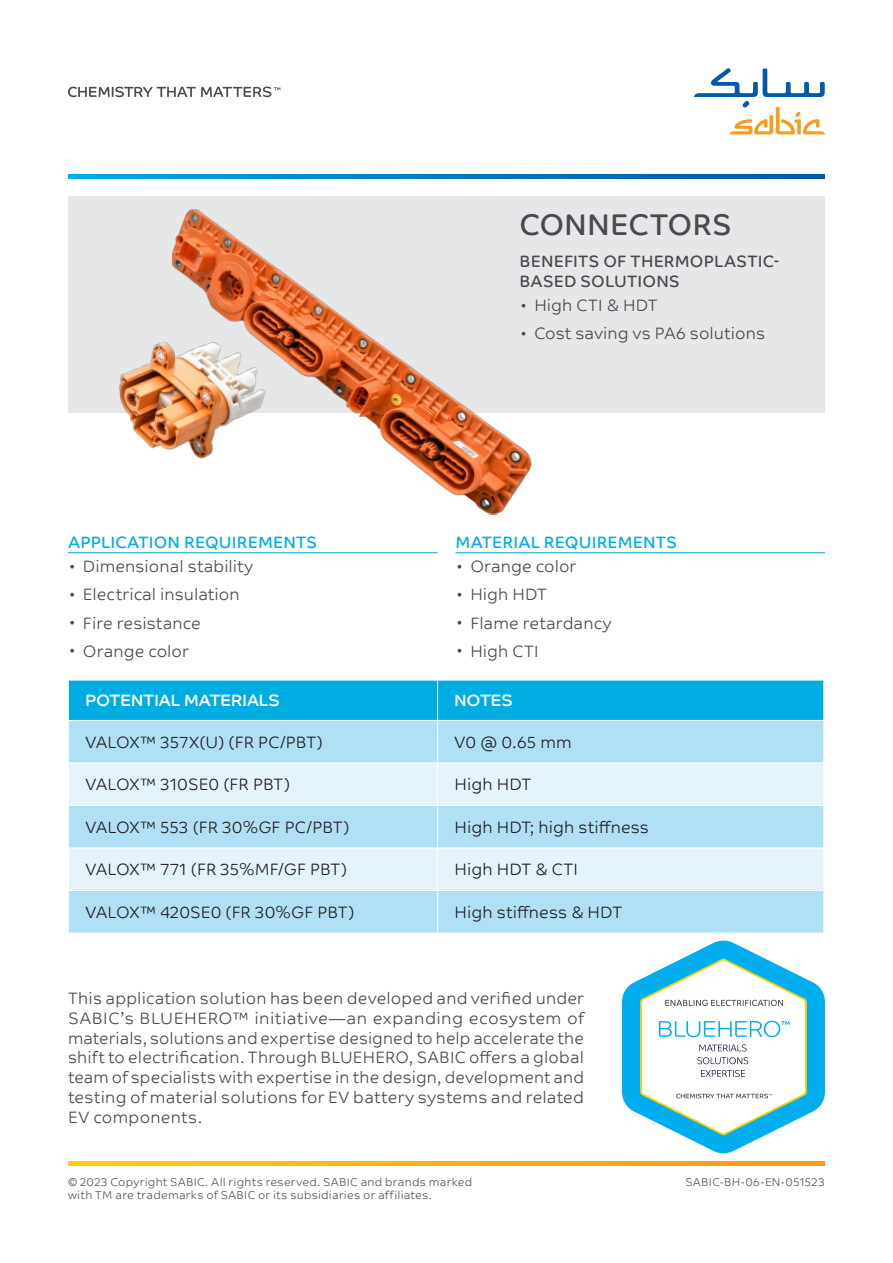
<style>
.page{position:relative;width:893px;height:1263px;background:#fff}
.page>*{position:absolute;margin:0;border:0;box-sizing:border-box;transform-origin:0 0}
.t1{font:30px "SABIC Typeface Text";color:#484a4d}
.t2{font:300 16.5px/19.8px "SABIC Typeface Text";letter-spacing:.005em;color:#484a4d}
.t3{font:300 16.5px "SABIC Typeface Text";color:#231f20}
.t4{font:16.5px/24px "SABIC Typeface Text";letter-spacing:.01em;color:#00ade2}
.t5{font:16.5px/19.8px "SABIC Typeface Text";letter-spacing:.01em;color:#484a4d}
.t6{font:16.5px "SABIC Typeface Headline";letter-spacing:.01em;color:#fff}
.t7{font:300 11.4px "SABIC Typeface Text";letter-spacing:.02em;color:#54575a}
.s1{font-weight:300;font-size:30px;color:#484a4d}
.s2{font-weight:300;color:#484a4d}
.s3{font-size:30px}
</style>
<div class="page">
<svg style="left:68px;top:1161px;width:757px;height:4px;background:#fab215"></svg>
<svg style="left:694px;top:68px;width:131px;height:67px"></svg>
<svg style="left:68px;top:87px;width:212px;height:10px"></svg>
<svg style="left:68px;top:175px;width:757px;height:4px;background:#007cc5"></svg>
<div style="left:68px;top:196px;width:757px;height:216px;background:#e6e7e9"></div>
<hr style="left:68px;top:552px;width:369px;height:1px;background:#00ade2">
<hr style="left:455px;top:552px;width:370px;height:1px;background:#00ade2">
<img style="left:171px;top:209px;width:369px;height:306px">
<img style="left:116px;top:334px;width:155px;height:131px">
<div style="left:69px;top:681px;width:754px;height:39px;background:#00ade2"></div>
<div style="left:69px;top:721px;width:754px;height:212px;background:#afe0f4"></div>
<svg style="left:69px;top:763px;width:754px;height:127px;background:#d2edf8"></svg>
<hr style="left:437px;top:680px;width:1px;height:40px;background:#fff">
<hr style="left:437px;top:721px;width:1px;height:41px;background:#fff">
<hr style="left:68px;top:762px;width:370px;height:1px;background:#fff">
<hr style="left:438px;top:762px;width:386px;height:1px;background:#fff">
<hr style="left:437px;top:763px;width:1px;height:42px;background:#fff">
<hr style="left:437px;top:806px;width:1px;height:42px;background:#fff">
<hr style="left:68px;top:848px;width:370px;height:1px;background:#fff">
<hr style="left:438px;top:848px;width:386px;height:1px;background:#fff">
<hr style="left:437px;top:848px;width:1px;height:42px;background:#fff">
<hr style="left:68px;top:890px;width:370px;height:1px;background:#fff">
<hr style="left:438px;top:890px;width:386px;height:1px;background:#fff">
<hr style="left:437px;top:891px;width:1px;height:42px;background:#fff">
<hr style="left:68px;top:805px;width:370px;height:1px;background:#fff">
<hr style="left:438px;top:805px;width:386px;height:1px;background:#fff">
<svg style="left:622px;top:940px;width:203px;height:213px"></svg>
<p class="t4" style="left:68px;top:530px;width:251px">APPLICATION REQUIREMENTS <span class="s1">·</span> <span class="s2">Dimensional stability</span></p>
<p class="t2" style="left:68px;top:579px;width:173px;line-height:28.3px"><span class="s3">·</span> Electrical insulation <span class="s3">·</span> Fire resistance<br><span class="s3">·</span> Orange color</p>
<h1 class="t1" style="left:519px;top:207px;width:214px">CONNECTORS</h1>
<p class="t5" style="left:519px;top:252px;width:261px">BENEFITS OF THERMOPLASTIC-<br>BASED SOLUTIONS</p>
<p class="t2" style="left:519px;top:290px;width:247px;line-height:28.3px"><span class="s3">·</span> High CTI &amp; HDT<br><span class="s3">·</span> Cost saving vs PA6 solutions</p>
<p class="t4" style="left:455px;top:530px;width:223px">MATERIAL REQUIREMENTS <span class="s1">·</span> <span class="s2">Orange color</span></p>
<p class="t2" style="left:455px;top:579px;width:158px;line-height:28.3px"><span class="s3">·</span> High HDT<br><span class="s3">·</span> Flame retardancy <span class="s3">·</span> High CTI</p>
<p class="t6" style="left:85px;top:685px;width:196px">POTENTIAL MATERIALS</p>
<p class="t6" style="left:455px;top:685px;width:60px">NOTES</p>
<p class="t3" style="left:85px;top:726px;width:239px">VALOX™ 357X(U) (FR PC/PBT)</p>
<p class="t3" style="left:455px;top:726px;width:119px">V0 @ 0.65 mm</p>
<p class="t3" style="left:85px;top:769px;width:206px">VALOX™ 310SE0 (FR PBT)</p>
<p class="t3" style="left:455px;top:769px;width:78px">High HDT</p>
<p class="t3" style="left:85px;top:811px;width:266px">VALOX™ 553 (FR 30%GF PC/PBT)</p>
<p class="t3" style="left:455px;top:811px;width:196px">High HDT; high stiffness</p>
<p class="t3" style="left:85px;top:854px;width:263px">VALOX™ 771 (FR 35%MF/GF PBT)</p>
<p class="t3" style="left:455px;top:854px;width:125px">High HDT &amp; CTI</p>
<p class="t3" style="left:85px;top:897px;width:271px">VALOX™ 420SE0 (FR 30%GF PBT)</p>
<p class="t3" style="left:455px;top:897px;width:169px">High stiffness &amp; HDT</p>
<p class="t2" style="left:68px;top:987px;width:517px;text-align:justify">This application solution has been developed and verified under SABIC’s BLUEHERO™ initiative—an expanding ecosystem of materials, solutions and expertise designed to help accelerate the shift to electrification. Through BLUEHERO, SABIC offers a global team of specialists with expertise in the design, development and testing of material solutions for EV battery systems and related EV components.</p>
<p class="t7" style="left:68px;top:1171px;width:406px">© 2023 Copyright SABIC. All rights reserved. SABIC and brands marked</p>
<p class="t7" style="left:685px;top:1171px;width:141px">SABIC-BH-06-EN-051523</p>
<p class="t7" style="left:68px;top:1185px;width:365px">with TM are trademarks of SABIC or its subsidiaries or affiliates.</p>
</div>
